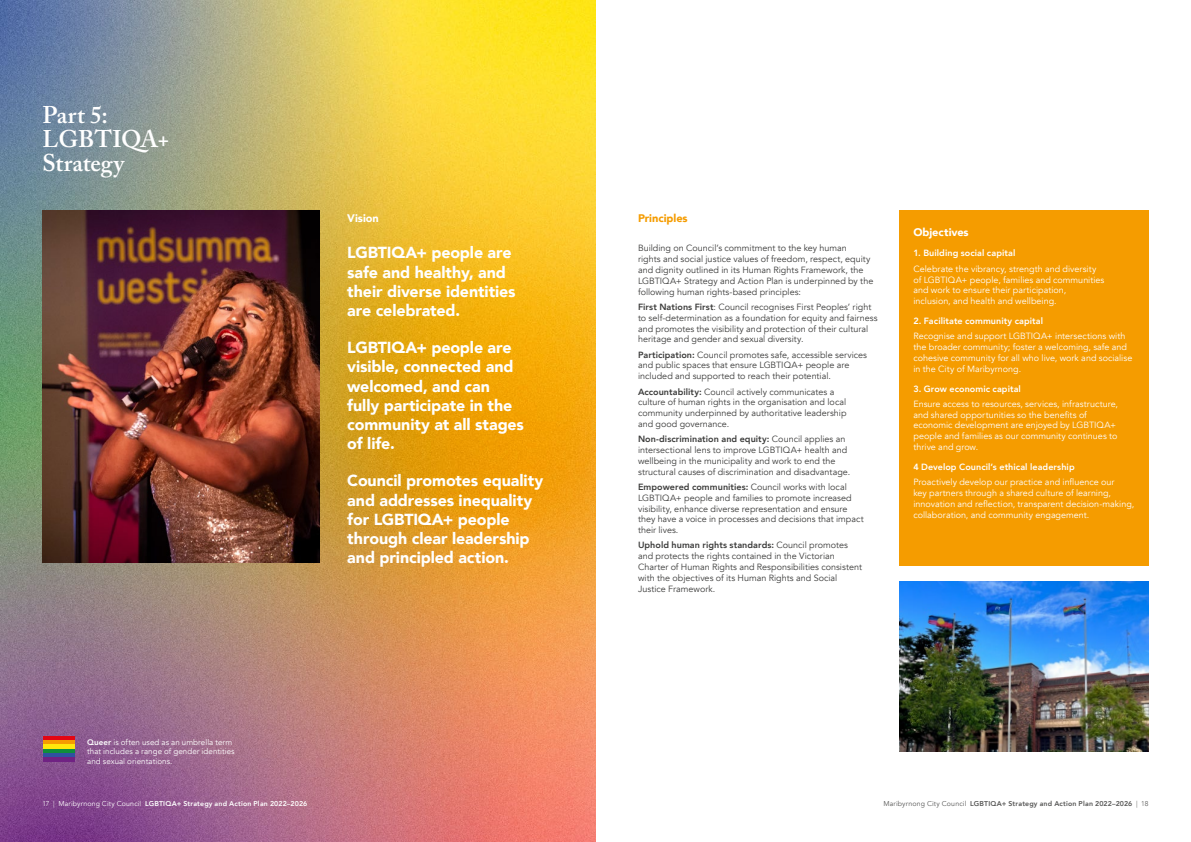
<style>
.page{position:relative;width:1191px;height:842px;background:#fff}
.page>*{position:absolute;margin:0;border:0;box-sizing:border-box;transform-origin:0 0}
.Section_heading_-_12{font:600 24px/24px "Adobe Caslon Pro";color:#fff}
.Main_body_-_9pt{font:900 16px/19.2px "Avenir";letter-spacing:-.005em;color:#fff}
.Main_body_heading{font:900 11px "Avenir";color:#fff}
.Main_body_heading-2{font:900 11px "Avenir";letter-spacing:-.005em;color:#f59c00}
.Main_body_-_9pt-2{font:9px/10.8px "Avenir";color:#3c3c3b}
.Main_body_-_9pt-3{font:9px/10.8px "Avenir";color:#fff}
.Main_body_sub_headin{font:800 9px "Avenir";letter-spacing:.005em;color:#fff}
.Small_Body{font:8px/9.6px "Avenir";letter-spacing:.005em;color:#fff}
.t1{font:800 7px "Avenir";letter-spacing:.025em;color:#fff}
.t2{font:800 7px "Avenir";letter-spacing:.025em;color:#575756}
.s1{font-weight:800}
.s2{font-weight:300}
.s3{font-weight:400}
</style>
<div class="page">
<img style="left:0;top:0;width:595px;height:842px">
<img style="left:899px;top:581px;width:249px;height:170px">
<img style="left:43px;top:210px;width:276px;height:353px">
<div style="left:899px;top:210px;width:249px;height:356px;background:#f59c00"></div>
<svg style="left:44px;top:737px;width:31px;height:4px"></svg>
<svg style="left:44px;top:741px;width:31px;height:4px"></svg>
<hr style="left:44px;top:745px;width:31px;height:4px;background:#ffe70b">
<hr style="left:44px;top:749px;width:31px;height:4px;background:#108e3a">
<hr style="left:44px;top:753px;width:31px;height:4px;background:#2f52a0">
<hr style="left:44px;top:757px;width:31px;height:4px;background:#702283">
<p class="Section_heading_-_12" style="left:43px;top:103px;width:128px">Part 5:<br>LGBTIQA+<br>Strategy</p>
<p class="Small_Body" style="left:87px;top:737px;width:149px"><span class="s1">Queer</span> is often used as an umbrella term that includes a range of gender identities and sexual orientations.</p>
<p class="Main_body_heading" style="left:347px;top:208px;width:33px">Vision</p>
<p class="Main_body_-_9pt" style="left:347px;top:243px;width:170px">LGBTIQA+ people are safe and healthy, and their diverse identities are celebrated.</p>
<p class="Main_body_-_9pt" style="left:347px;top:338px;width:178px">LGBTIQA+ people are visible, connected and welcomed, and can fully participate in the community at all stages of life.</p>
<p class="Main_body_-_9pt" style="left:347px;top:471px;width:197px">Council promotes equality and addresses inequality for LGBTIQA+ people through clear leadership and principled action.</p>
<p class="Main_body_heading-2" style="left:638px;top:208px;width:51px">Principles</p>
<p class="Main_body_-_9pt-2" style="left:638px;top:243px;width:237px">Building on Council’s commitment to the key human<br>rights and social justice values of freedom, respect, equity and dignity outlined in its Human Rights Framework, the LGBTIQA+ Strategy and Action Plan is underpinned by the following human rights-based principles:</p>
<p class="Main_body_-_9pt-2" style="left:638px;top:302px;width:241px"><span class="s1">First Nations First</span>: Council recognises First Peoples’ right to self-determination as a foundation for equity and fairness and promotes the visibility and protection of their cultural heritage and gender and sexual diversity.</p>
<p class="Main_body_-_9pt-2" style="left:638px;top:349px;width:230px"><span class="s1">Participation:</span> Council promotes safe, accessible services and public spaces that ensure LGBTIQA+ people are included and supported to reach their potential.</p>
<p class="Main_body_-_9pt-2" style="left:638px;top:386px;width:210px"><span class="s1">Accountability:</span> Council actively communicates a culture of human rights in the organisation and local community underpinned by authoritative leadership and good governance.</p>
<p class="Main_body_-_9pt-2" style="left:638px;top:434px;width:214px"><span class="s1">Non-discrimination and equity:</span> Council applies an intersectional lens to improve LGBTIQA+ health and wellbeing in the municipality and work to end the structural causes of discrimination and disadvantage.</p>
<p class="Main_body_-_9pt-2" style="left:638px;top:482px;width:227px"><span class="s1">Empowered communities:</span> Council works with local LGBTIQA+ people and families to promote increased visibility, enhance diverse representation and ensure they have a voice in processes and decisions that impact their lives.</p>
<p class="Main_body_-_9pt-2" style="left:638px;top:540px;width:225px"><span class="s1">Uphold human rights standards:</span> Council promotes and protects the rights contained in the Victorian Charter of Human Rights and Responsibilities consistent with the objectives of its Human Rights and Social Justice Framework.</p>
<p class="Main_body_heading" style="left:913px;top:222px;width:57px">Objectives</p>
<p class="Main_body_sub_headin" style="left:913px;top:246px;width:103px">1. Building social capital</p>
<p class="Main_body_-_9pt-3" style="left:913px;top:263px;width:192px">Celebrate the vibrancy, strength and diversity of LGBTIQA+ people, families and communities and work to ensure their participation, inclusion, and health and wellbeing.</p>
<p class="Main_body_sub_headin" style="left:913px;top:314px;width:131px">2. Facilitate community capital</p>
<p class="Main_body_-_9pt-3" style="left:913px;top:331px;width:220px">Recognise and support LGBTIQA+ intersections with the broader community; foster a welcoming, safe and cohesive community for all who live, work and socialise in the City of Maribyrnong.</p>
<p class="Main_body_sub_headin" style="left:913px;top:381px;width:109px">3. Grow economic capital</p>
<p class="Main_body_-_9pt-3" style="left:913px;top:398px;width:206px">Ensure access to resources, services, infrastructure, and shared opportunities so the benefits of economic development are enjoyed by LGBTIQA+ people and families as our community continues to thrive and grow.</p>
<p class="Main_body_sub_headin" style="left:913px;top:460px;width:163px">4 Develop Council’s ethical leadership</p>
<p class="Main_body_-_9pt-3" style="left:913px;top:477px;width:222px">Proactively develop our practice and influence our<br>key partners through a shared culture of learning, innovation and reflection, transparent decision-making, collaboration, and community engagement.</p>
<p class="t1" style="left:43px;top:798px;width:266px"><span class="s2">17 |</span> <span class="s3">Maribyrnong City Council</span> LGBTIQA+ Strategy and Action Plan 2022–2026</p>
<p class="t2" style="left:883px;top:798px;width:266px"><span class="s3">Maribyrnong City Council</span> LGBTIQA+ Strategy and Action Plan 2022–2026 <span class="s2">| 18</span></p>
</div>
